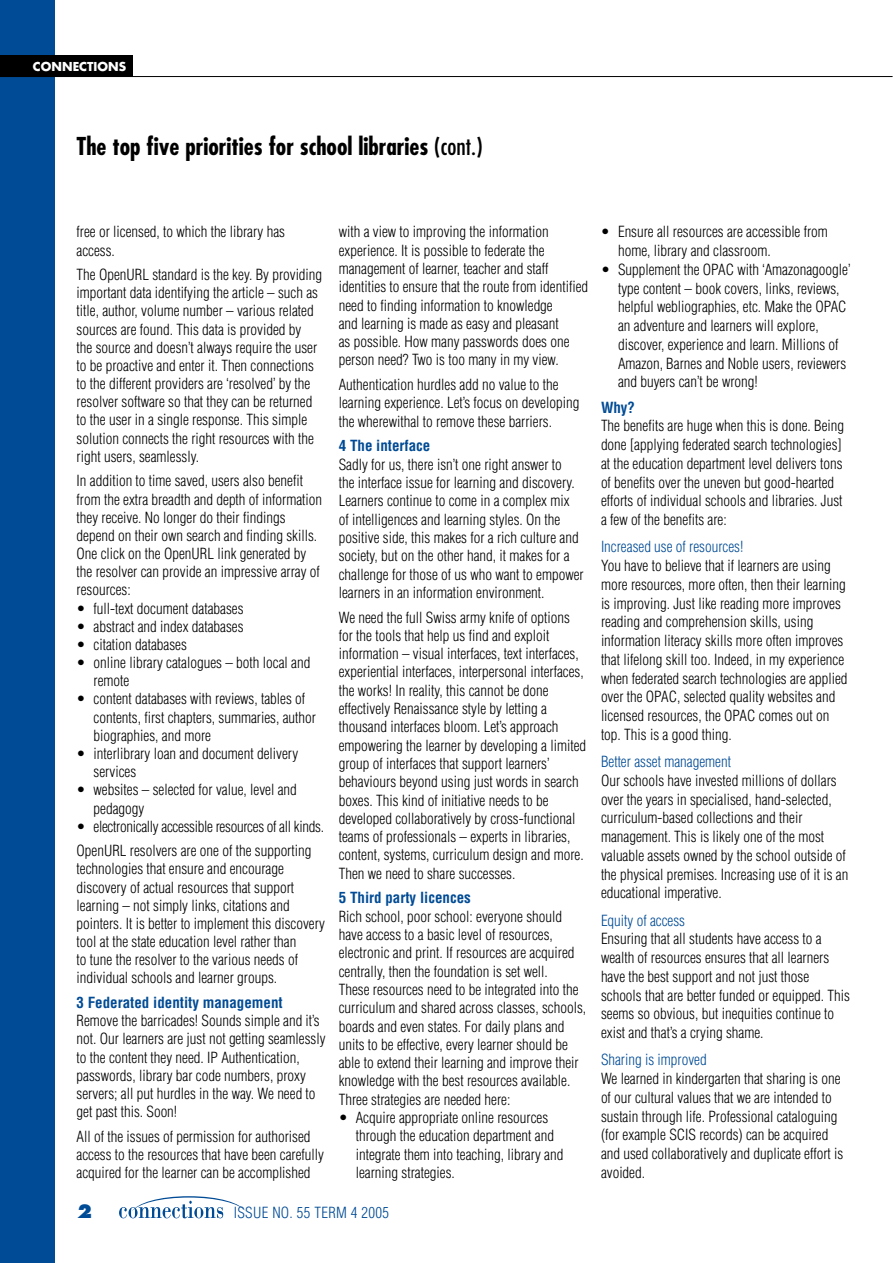
<style>
.page{position:relative;width:893px;height:1263px;background:#fff}
.page>*{position:absolute;margin:0;border:0;box-sizing:border-box;transform-origin:0 0}
.t1{font:700 condensed 24px "Futura";color:#000}
.t2{font:300 condensed 15px/18.3px "Helvetica";color:#000}
.t3{font:300 condensed 15px/24.6px "Helvetica";letter-spacing:-.02em;color:#000}
.t4{font:300 condensed 15px "Helvetica";color:#004b95}
.t5{font:700 condensed 15px "Helvetica";color:#004b95}
.t6{font:300 condensed 15px "Helvetica";letter-spacing:.02em;color:#004b95}
.t7{font:700 12px "Futura";color:#fff}
.s1{font-weight:400}
</style>
<div class="page">
<div style="left:0;top:0;width:55px;height:1263px;background:#004b95"></div>
<div style="left:0;top:55px;width:132px;height:22px;background:#000"></div>
<hr style="left:0;top:76px;width:893px;height:1px;background:#000">
<svg style="left:119px;top:1196px;width:127px;height:22px"></svg>
<p class="t7" style="left:33px;top:58px;width:95px">CONNECTIONS</p>
<h1 class="t1" style="left:77px;top:131px;width:408px">The top five priorities for school libraries <span class="s1">(cont.)</span></h1>
<p class="t2" style="left:77px;top:223px;width:210px">free or licensed, to which the library has access.</p>
<p class="t2" style="left:77px;top:265px;width:247px">The OpenURL standard is the key. By providing important data identifying the article – such as title, author, volume number – various related sources are found. This data is provided by<br>the source and doesn’t always require the user to be proactive and enter it. Then connections to the different providers are ‘resolved’ by the resolver software so that they can be returned to the user in a single response. This simple solution connects the right resources with the right users, seamlessly.</p>
<p class="t2" style="left:77px;top:472px;width:247px">In addition to time saved, users also benefit from the extra breadth and depth of information they receive. No longer do their findings depend on their own search and finding skills.<br>One click on the OpenURL link generated by the resolver can provide an impressive array of resources:</p>
<p class="t2" style="left:77px;top:599px;width:168px">• full-text document databases</p>
<p class="t2" style="left:77px;top:617px;width:168px">• abstract and index databases</p>
<p class="t2" style="left:77px;top:635px;width:112px">• citation databases</p>
<p class="t2" style="left:94px;top:653px;width:218px;text-indent:-17px">• online library catalogues – both local and remote</p>
<p class="t2" style="left:94px;top:690px;width:224px;text-indent:-17px">• content databases with reviews, tables of contents, first chapters, summaries, author biographies, and more</p>
<p class="t2" style="left:94px;top:744px;width:206px;text-indent:-17px">• interlibrary loan and document delivery services</p>
<p class="t2" style="left:94px;top:781px;width:205px;text-indent:-17px">• websites – selected for value, level and pedagogy</p>
<p class="t3" style="left:77px;top:814px;width:249px">• electronically accessible resources of all kinds.<br>OpenURL resolvers are one of the supporting</p>
<p class="t2" style="left:77px;top:860px;width:250px">technologies that ensure and encourage discovery of actual resources that support learning – not simply links, citations and pointers. It is better to implement this discovery tool at the state education level rather than<br>to tune the resolver to the various needs of individual schools and learner groups.</p>
<p class="t5" style="left:77px;top:993px;width:208px">3 Federated identity management</p>
<p class="t2" style="left:77px;top:1011px;width:251px">Remove the barricades! Sounds simple and it’s not. Our learners are just not getting seamlessly to the content they need. IP Authentication, passwords, library bar code numbers, proxy servers; all put hurdles in the way. We need to get past this. Soon!</p>
<p class="t2" style="left:77px;top:1127px;width:249px">All of the issues of permission for authorised access to the resources that have been carefully acquired for the learner can be accomplished</p>
<p class="t2" style="left:339px;top:223px;width:251px">with a view to improving the information experience. It is possible to federate the management of learner, teacher and staff identities to ensure that the route from identified need to finding information to knowledge<br>and learning is made as easy and pleasant<br>as possible. How many passwords does one person need? Two is too many in my view.</p>
<p class="t2" style="left:339px;top:375px;width:242px">Authentication hurdles add no value to the learning experience. Let’s focus on developing the wherewithal to remove these barriers.</p>
<p class="t5" style="left:339px;top:437px;width:93px">4 The interface</p>
<p class="t2" style="left:339px;top:455px;width:246px">Sadly for us, there isn’t one right answer to<br>the interface issue for learning and discovery.<br>Learners continue to come in a complex mix<br>of intelligences and learning styles. On the positive side, this makes for a rich culture and society, but on the other hand, it makes for a challenge for those of us who want to empower learners in an information environment.</p>
<p class="t2" style="left:339px;top:608px;width:249px">We need the full Swiss army knife of options for the tools that help us find and exploit information – visual interfaces, text interfaces, experiential interfaces, interpersonal interfaces, the works! In reality, this cannot be done effectively Renaissance style by letting a thousand interfaces bloom. Let’s approach empowering the learner by developing a limited group of interfaces that support learners’ behaviours beyond using just words in search boxes. This kind of initiative needs to be developed collaboratively by cross-functional teams of professionals – experts in libraries, content, systems, curriculum design and more.<br>Then we need to share successes.</p>
<p class="t5" style="left:339px;top:888px;width:134px">5 Third party licences</p>
<p class="t2" style="left:339px;top:907px;width:249px">Rich school, poor school: everyone should have access to a basic level of resources, electronic and print. If resources are acquired centrally, then the foundation is set well.<br>These resources need to be integrated into the curriculum and shared across classes, schools, boards and even states. For daily plans and units to be effective, every learner should be able to extend their learning and improve their knowledge with the best resources available.<br>Three strategies are needed here:</p>
<p class="t2" style="left:356px;top:1108px;width:209px;text-indent:-17px">• Acquire appropriate online resources through the education department and integrate them into teaching, library and learning strategies.</p>
<p class="t6" style="left:234px;top:1203px;width:157px">ISSUE NO. 55 TERM 4 2005</p>
<p class="t2" style="left:618px;top:222px;width:211px;line-height:18.8px;text-indent:-17px">• Ensure all resources are accessible from home, library and classroom.</p>
<p class="t2" style="left:618px;top:260px;width:234px;line-height:18.8px;text-indent:-17px">• Supplement the OPAC with ‘Amazonagoogle’ type content – book covers, links, reviews, helpful webliographies, etc. Make the OPAC an adventure and learners will explore, discover, experience and learn. Millions of Amazon, Barnes and Noble users, reviewers and buyers can’t be wrong!</p>
<p class="t5" style="left:601px;top:398px;width:36px">Why?</p>
<p class="t2" style="left:601px;top:416px;width:245px;line-height:18.8px">The benefits are huge when this is done. Being done [applying federated search technologies] at the education department level delivers tons of benefits over the uneven but good-hearted efforts of individual schools and libraries. Just a few of the benefits are:</p>
<p class="t4" style="left:601px;top:537px;width:144px">Increased use of resources!</p>
<p class="t2" style="left:601px;top:556px;width:248px;line-height:18.8px">You have to believe that if learners are using more resources, more often, then their learning is improving. Just like reading more improves reading and comprehension skills, using information literacy skills more often improves that lifelong skill too. Indeed, in my experience when federated search technologies are applied over the OPAC, selected quality websites and licensed resources, the OPAC comes out on top. This is a good thing.</p>
<p class="t4" style="left:601px;top:752px;width:131px">Better asset management</p>
<p class="t2" style="left:601px;top:771px;width:249px;line-height:18.8px">Our schools have invested millions of dollars over the years in specialised, hand-selected, curriculum-based collections and their management. This is likely one of the most valuable assets owned by the school outside of the physical premises. Increasing use of it is an educational imperative.</p>
<p class="t4" style="left:601px;top:911px;width:86px">Equity of access</p>
<p class="t2" style="left:601px;top:929px;width:251px;line-height:18.8px">Ensuring that all students have access to a wealth of resources ensures that all learners have the best support and not just those schools that are better funded or equipped. This seems so obvious, but inequities continue to exist and that’s a crying shame.</p>
<p class="t4" style="left:601px;top:1050px;width:107px">Sharing is improved</p>
<p class="t2" style="left:601px;top:1069px;width:244px;line-height:18.8px">We learned in kindergarten that sharing is one of our cultural values that we are intended to sustain through life. Professional cataloguing (for example SCIS records) can be acquired and used collaboratively and duplicate effort is avoided.</p>
</div>
